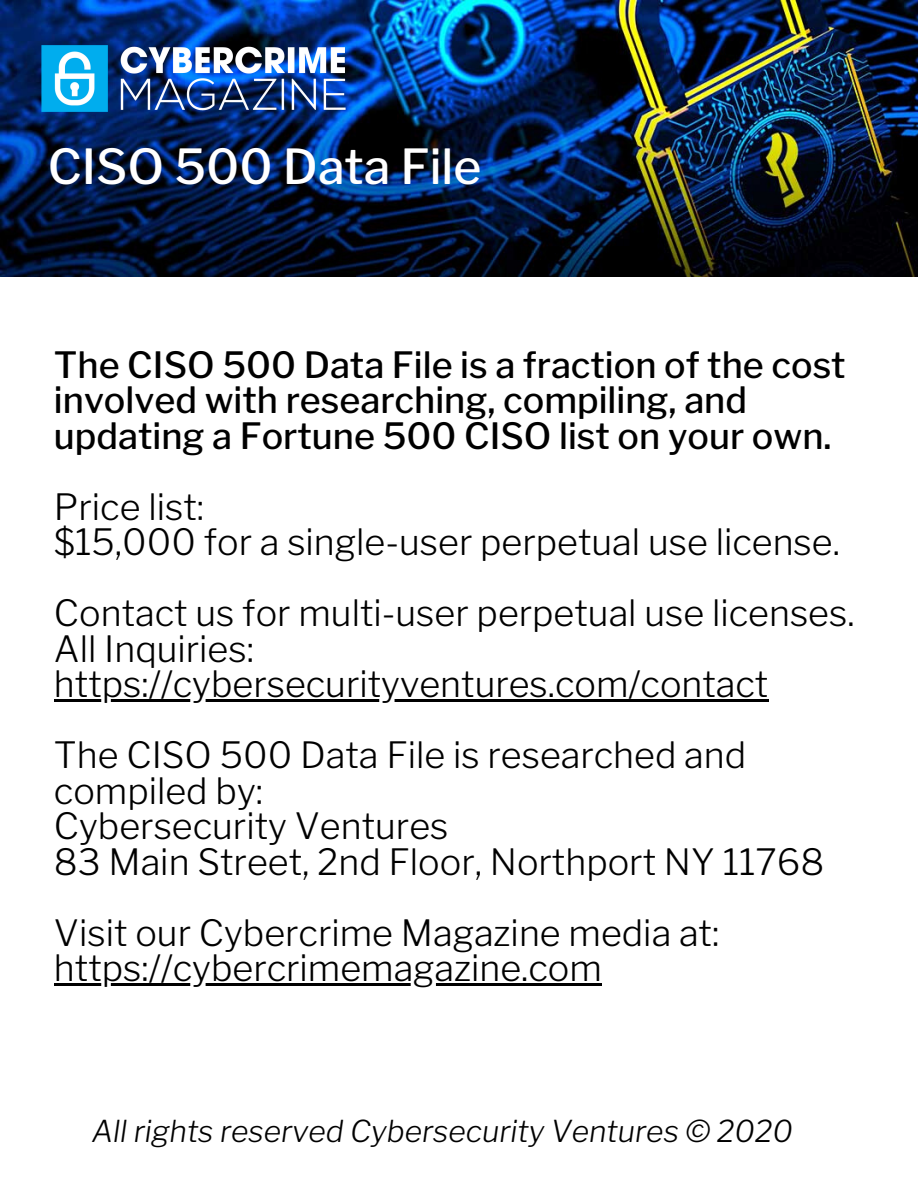
<style>
.page{position:relative;width:918px;height:1188px;background:#fff}
.page>*{position:absolute;margin:0;border:0;box-sizing:border-box;transform-origin:0 0}
.t1{font:500 48px "Libre Franklin";color:#fff}
.t2{font:300 36px/35.5px "Libre Franklin";color:#000}
.t3{font:500 36px/35.5px "Libre Franklin";color:#000}
.t4{font:italic 300 30px "Libre Franklin";color:#000}
</style>
<div class="page">
<img style="left:0;top:0;width:918px;height:277px">
<img style="left:30px;top:35px;width:327px;height:87px">
<hr style="left:54px;top:699px;width:714px;height:3px;background:#000">
<hr style="left:54px;top:983px;width:548px;height:3px;background:#000">
<h1 class="t1" style="left:48px;top:138px;width:435px">CISO 500 Data File</h1>
<p class="t3" style="left:54px;top:347px;width:793px">The CISO 500 Data File is a fraction of the cost involved with researching, compiling, and updating a Fortune 500 CISO list on your own.</p>
<p class="t2" style="left:54px;top:489px;width:787px">Price list:<br>$15,000 for a single-user perpetual use license.</p>
<p class="t2" style="left:54px;top:596px;width:802px">Contact us for multi-user perpetual use licenses.<br>All Inquiries: https://cybersecurityventures.com/contact</p>
<p class="t2" style="left:54px;top:738px;width:772px">The CISO 500 Data File is researched and compiled by:<br>Cybersecurity Ventures<br>83 Main Street, 2nd Floor, Northport NY 11768</p>
<p class="t2" style="left:54px;top:915px;width:667px">Visit our Cybercrime Magazine media at: https://cybercrimemagazine.com</p>
<p class="t4" style="left:92px;top:1113px;width:703px">All rights reserved Cybersecurity Ventures © 2020</p>
</div>
